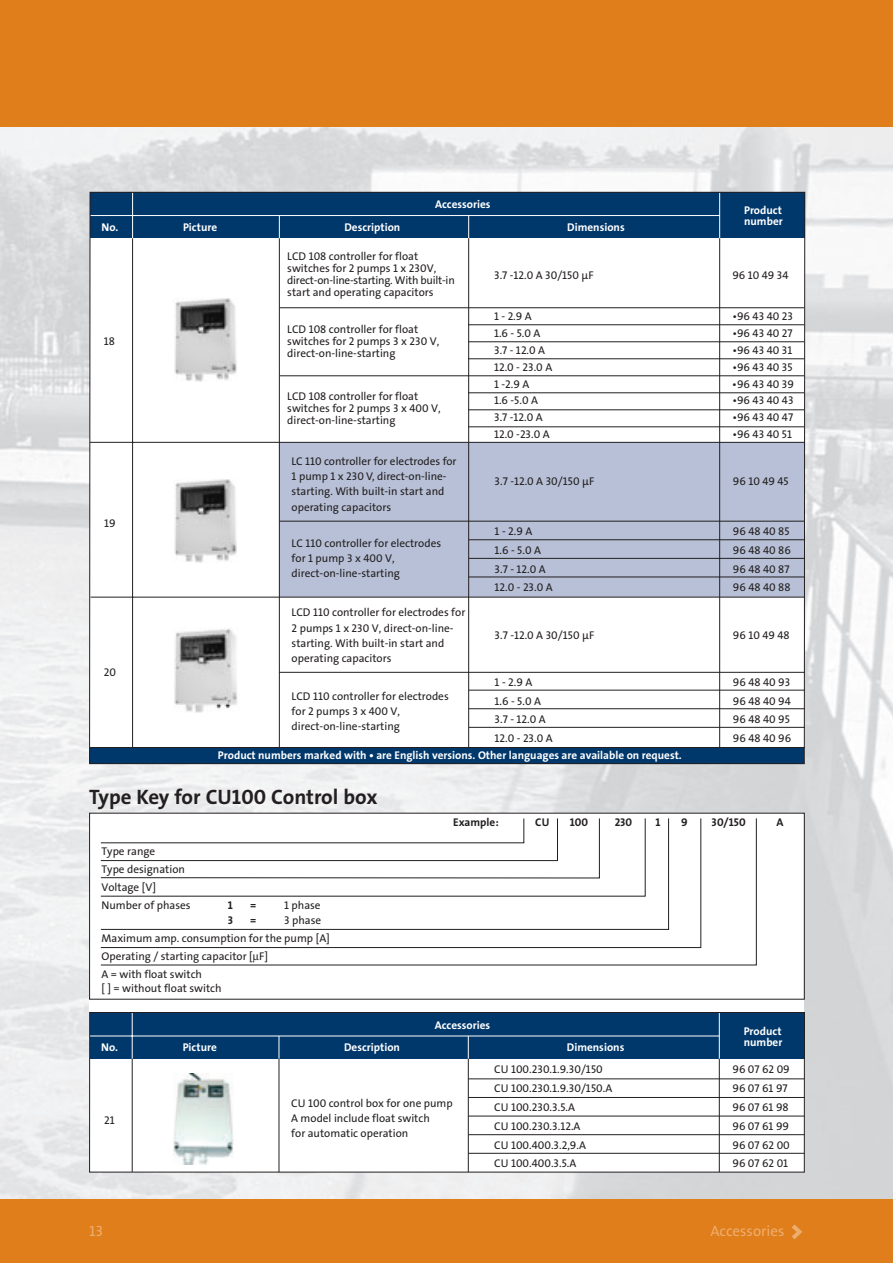
<style>
.page{position:relative;width:893px;height:1263px;background:#fff}
.page>*{position:absolute;margin:0;border:0;box-sizing:border-box;transform-origin:0 0}
.t1{font:21px "The Sans Grundfos 7 B";color:#231f20}
.t2{font:15px "The Sans Grundfos 5 R";color:#edad6e}
.t3{font:11.25px/15.3px "The Sans Grundfos 5 R";color:#231f20}
.t4{font:11.25px/11.2px "The Sans Grundfos 7 B";color:#fff}
.t5{font:11.25px "The Sans Grundfos 7 B";color:#231f20}
.s1{font-family:"The Sans Grundfos 9 BL";font-size:24px}
</style>
<div class="page">
<img style="left:0;top:126px;width:892px;height:1074px">
<div style="left:0;top:0;width:892px;height:126px;background:#df7e1a"></div>
<div style="left:0;top:1200px;width:892px;height:63px;background:#df7e1a"></div>
<svg style="left:89px;top:192px;width:716px;height:572px"></svg>
<hr style="left:279px;top:307px;width:525px;height:1px;background:#231f20">
<hr style="left:468px;top:324px;width:336px;height:1px;background:#231f20">
<hr style="left:468px;top:341px;width:336px;height:1px;background:#231f20">
<hr style="left:468px;top:358px;width:336px;height:1px;background:#231f20">
<hr style="left:279px;top:375px;width:525px;height:1px;background:#231f20">
<hr style="left:468px;top:392px;width:336px;height:1px;background:#231f20">
<hr style="left:468px;top:409px;width:336px;height:1px;background:#231f20">
<hr style="left:468px;top:426px;width:336px;height:1px;background:#231f20">
<img style="left:173px;top:479px;width:65px;height:83px">
<img style="left:174px;top:628px;width:66px;height:85px">
<img style="left:173px;top:298px;width:65px;height:83px">
<div style="left:90px;top:813px;width:714px;height:199px;background:#fff"></div>
<svg style="left:101px;top:818px;width:656px;height:148px"></svg>
<div style="left:90px;top:1013px;width:714px;height:159px;background:#fff"></div>
<div style="left:90px;top:1013px;width:714px;height:46px;background:#00386c"></div>
<hr style="left:468px;top:1078px;width:336px;height:1px;background:#231f20">
<hr style="left:468px;top:1097px;width:336px;height:1px;background:#231f20">
<hr style="left:468px;top:1116px;width:336px;height:1px;background:#231f20">
<hr style="left:468px;top:1134px;width:336px;height:1px;background:#231f20">
<hr style="left:468px;top:1153px;width:336px;height:1px;background:#231f20">
<hr style="left:132px;top:1059px;width:1px;height:113px;background:#231f20">
<hr style="left:132px;top:1013px;width:1px;height:46px;background:#fff">
<hr style="left:90px;top:1036px;width:629px;height:1px;background:#fff">
<hr style="left:718px;top:1059px;width:1px;height:113px;background:#231f20">
<hr style="left:278px;top:1059px;width:1px;height:113px;background:#231f20">
<svg style="left:278px;top:1036px;width:1px;height:23px"></svg>
<hr style="left:468px;top:1059px;width:1px;height:113px;background:#231f20">
<hr style="left:718px;top:1013px;width:1px;height:46px;background:#fff">
<svg style="left:468px;top:1036px;width:1px;height:23px"></svg>
<div style="left:89px;top:1012px;width:715px;height:161px;border:1px solid #231f20"></div>
<img style="left:174px;top:1074px;width:60px;height:91px">
<svg style="left:253px;top:954px;width:6px;height:8px"></svg>
<p class="t4" style="left:435px;top:200px;width:57px">Accessories</p>
<p class="t4" style="left:101px;top:222px;width:18px">No.</p>
<p class="t4" style="left:183px;top:222px;width:36px">Picture</p>
<p class="t4" style="left:344px;top:222px;width:57px">Description</p>
<p class="t4" style="left:567px;top:222px;width:59px">Dimensions</p>
<p class="t4" style="left:744px;top:206px;width:40px">Product number</p>
<p class="t3" style="left:104px;top:334px;width:13px">18</p>
<p class="t3" style="left:104px;top:516px;width:13px">19</p>
<p class="t3" style="left:104px;top:665px;width:14px">20</p>
<p class="t3" style="left:287px;top:251px;width:169px;line-height:12px">LCD 108 controller for float switches for 2 pumps 1 x 230V, direct-on-line-starting. With built-in start and operating capacitors</p>
<p class="t3" style="left:287px;top:324px;width:154px;line-height:12px">LCD 108 controller for float switches for 2 pumps 3 x 230 V, direct-on-line-starting</p>
<p class="t3" style="left:287px;top:391px;width:155px;line-height:12px">LCD 108 controller for float switches for 2 pumps 3 x 400 V, direct-on-line-starting</p>
<p class="t3" style="left:291px;top:454px;width:166px">LC 110 controller for electrodes for<br>1 pump 1 x 230 V, direct-on-line&shy;starting. With built-in start and operating capacitors</p>
<p class="t3" style="left:291px;top:536px;width:151px">LC 110 controller for electrodes for 1 pump 3 x 400 V, direct-on-line-starting</p>
<p class="t3" style="left:291px;top:606px;width:175px">LCD 110 controller for electrodes for<br>2 pumps 1 x 230 V, direct-on-line&shy;starting. With built-in start and operating capacitors</p>
<p class="t3" style="left:291px;top:689px;width:159px">LCD 110 controller for electrodes for 2 pumps 3 x 400 V, direct-on-line-starting</p>
<p class="t3" style="left:494px;top:269px;width:101px">3.7 -12.0 A 30/150 μF</p>
<p class="t3" style="left:732px;top:269px;width:58px">96 10 49 34</p>
<p class="t3" style="left:494px;top:309px;width:39px">1 - 2.9 A</p>
<p class="t3" style="left:732px;top:309px;width:62px">•96 43 40 23</p>
<p class="t3" style="left:494px;top:326px;width:48px">1.6 - 5.0 A</p>
<p class="t3" style="left:732px;top:326px;width:62px">•96 43 40 27</p>
<p class="t3" style="left:494px;top:343px;width:53px">3.7 - 12.0 A</p>
<p class="t3" style="left:732px;top:343px;width:62px">•96 43 40 31</p>
<p class="t3" style="left:494px;top:360px;width:60px">12.0 - 23.0 A</p>
<p class="t3" style="left:732px;top:360px;width:62px">•96 43 40 35</p>
<p class="t3" style="left:494px;top:377px;width:37px">1 -2.9 A</p>
<p class="t3" style="left:732px;top:377px;width:63px">•96 43 40 39</p>
<p class="t3" style="left:494px;top:394px;width:45px">1.6 -5.0 A</p>
<p class="t3" style="left:732px;top:394px;width:63px">•96 43 40 43</p>
<p class="t3" style="left:494px;top:411px;width:50px">3.7 -12.0 A</p>
<p class="t3" style="left:732px;top:411px;width:62px">•96 43 40 47</p>
<p class="t3" style="left:494px;top:428px;width:57px">12.0 -23.0 A</p>
<p class="t3" style="left:732px;top:428px;width:61px">•96 43 40 51</p>
<p class="t3" style="left:494px;top:475px;width:101px">3.7 -12.0 A 30/150 μF</p>
<p class="t3" style="left:732px;top:475px;width:57px">96 10 49 45</p>
<p class="t3" style="left:494px;top:524px;width:39px">1 - 2.9 A</p>
<p class="t3" style="left:732px;top:524px;width:58px">96 48 40 85</p>
<p class="t3" style="left:494px;top:543px;width:48px">1.6 - 5.0 A</p>
<p class="t3" style="left:732px;top:543px;width:60px">96 48 40 86</p>
<p class="t3" style="left:494px;top:562px;width:53px">3.7 - 12.0 A</p>
<p class="t3" style="left:732px;top:562px;width:58px">96 48 40 87</p>
<p class="t3" style="left:494px;top:581px;width:60px">12.0 - 23.0 A</p>
<p class="t3" style="left:732px;top:581px;width:59px">96 48 40 88</p>
<p class="t3" style="left:494px;top:629px;width:101px">3.7 -12.0 A 30/150 μF</p>
<p class="t3" style="left:732px;top:629px;width:58px">96 10 49 48</p>
<p class="t3" style="left:494px;top:675px;width:39px">1 - 2.9 A</p>
<p class="t3" style="left:732px;top:675px;width:59px">96 48 40 93</p>
<p class="t3" style="left:494px;top:694px;width:48px">1.6 - 5.0 A</p>
<p class="t3" style="left:732px;top:694px;width:60px">96 48 40 94</p>
<p class="t3" style="left:494px;top:713px;width:53px">3.7 - 12.0 A</p>
<p class="t3" style="left:732px;top:713px;width:59px">96 48 40 95</p>
<p class="t3" style="left:494px;top:732px;width:60px">12.0 - 23.0 A</p>
<p class="t3" style="left:732px;top:732px;width:60px">96 48 40 96</p>
<p class="t4" style="left:218px;top:750px;width:465px">Product numbers marked with • are English versions. Other languages are available on request.</p>
<h1 class="t1" style="left:89px;top:788px;width:290px">Type Key for CU100 Control box</h1>
<p class="t3" style="left:101px;top:843px;width:91px;line-height:18px">Type range<br>Type designation<br>Voltage [V]<br>Number of phases</p>
<p class="t5" style="left:228px;top:901px;width:7px">1</p>
<p class="t5" style="left:250px;top:901px;width:8px">=</p>
<p class="t3" style="left:284px;top:899px;width:38px">1 phase</p>
<p class="t5" style="left:228px;top:915px;width:7px">3</p>
<p class="t5" style="left:250px;top:915px;width:8px">=</p>
<p class="t3" style="left:101px;top:912px;width:230px;line-height:18px;text-indent:183px">3 phase<br>Maximum amp. consumption for the pump [A]<br>Operating / starting capacitor [ F]<br>A = with float switch</p>
<p class="t3" style="left:101px;top:982px;width:122px">[ ] = without float switch</p>
<p class="t5" style="left:453px;top:817px;width:47px">Example:</p>
<p class="t5" style="left:535px;top:817px;width:16px">CU</p>
<p class="t5" style="left:569px;top:817px;width:20px">100</p>
<p class="t5" style="left:614px;top:817px;width:19px">230</p>
<p class="t5" style="left:655px;top:817px;width:7px">1</p>
<p class="t5" style="left:681px;top:817px;width:8px">9</p>
<p class="t5" style="left:711px;top:817px;width:36px">30/150</p>
<p class="t5" style="left:776px;top:817px;width:9px">A</p>
<p class="t4" style="left:435px;top:1020px;width:57px">Accessories</p>
<p class="t4" style="left:101px;top:1043px;width:18px">No.</p>
<p class="t4" style="left:183px;top:1043px;width:36px">Picture</p>
<p class="t4" style="left:344px;top:1043px;width:57px">Description</p>
<p class="t4" style="left:567px;top:1043px;width:59px">Dimensions</p>
<p class="t4" style="left:743px;top:1026px;width:40px">Product number</p>
<p class="t3" style="left:104px;top:1114px;width:12px">21</p>
<p class="t3" style="left:291px;top:1096px;width:163px">CU 100 control box for one pump<br>A model include float switch<br>for automatic operation</p>
<p class="t3" style="left:494px;top:1063px;width:110px">CU 100.230.1.9.30/150</p>
<p class="t3" style="left:732px;top:1063px;width:59px">96 07 62 09</p>
<p class="t3" style="left:494px;top:1082px;width:119px">CU 100.230.1.9.30/150.A</p>
<p class="t3" style="left:732px;top:1082px;width:57px">96 07 61 97</p>
<p class="t3" style="left:494px;top:1100px;width:82px">CU 100.230.3.5.A</p>
<p class="t3" style="left:732px;top:1100px;width:58px">96 07 61 98</p>
<p class="t3" style="left:494px;top:1119px;width:88px">CU 100.230.3.12.A</p>
<p class="t3" style="left:732px;top:1119px;width:58px">96 07 61 99</p>
<p class="t3" style="left:494px;top:1138px;width:93px">CU 100.400.3.2,9.A</p>
<p class="t3" style="left:732px;top:1138px;width:59px">96 07 62 00</p>
<p class="t3" style="left:494px;top:1157px;width:84px">CU 100.400.3.5.A</p>
<p class="t3" style="left:732px;top:1157px;width:57px">96 07 62 01</p>
<h2 class="t2" style="left:89px;top:1225px;width:16px">13</h2>
<h2 class="t2" style="left:710px;top:1225px;width:95px">Accessories <span class="s1">&gt;</span></h2>
</div>
